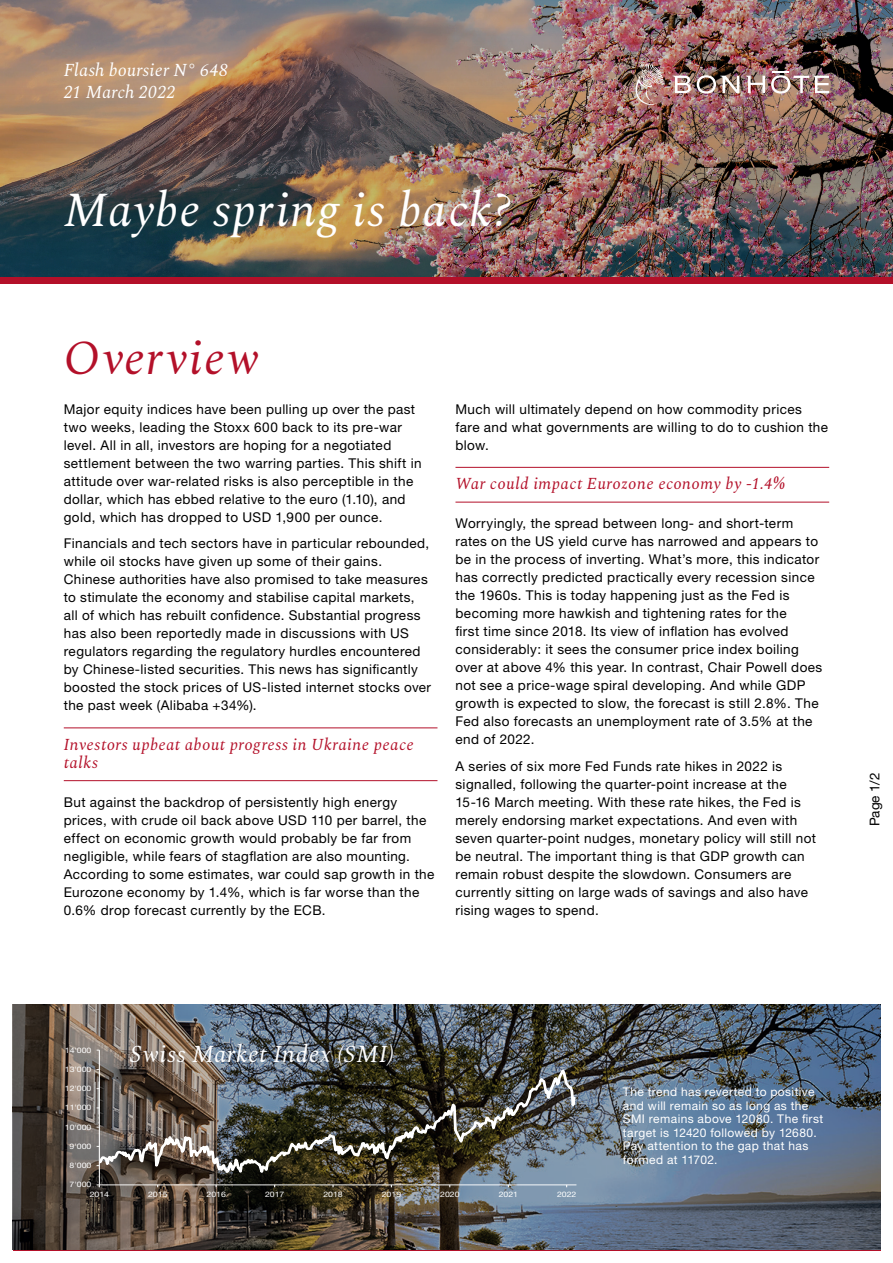
<style>
.page{position:relative;width:893px;height:1263px;background:#fff}
.page>*{position:absolute;margin:0;border:0;box-sizing:border-box;transform-origin:0 0}
.t1{font:italic 48px "Spectral";letter-spacing:.02em;color:#fff}
.t2{font:italic 48px "Spectral";letter-spacing:.025em;color:#b31029}
.t3{font:italic 24px "Spectral";letter-spacing:.03em;color:#fff}
.t4{font:italic 18px "Spectral";letter-spacing:.01em;color:#fff}
.t5{font:italic 16.5px/18px "Spectral";letter-spacing:.025em;color:#b31029}
.t6{font:13.5px/18px "Helvetica Neue LT Std";letter-spacing:.03em;color:#000}
.t7{font:12px/13.5px "Helvetica Neue LT Std";letter-spacing:.03em;color:#fff}
.t8{font:7.5px "Helvetica Neue LT Std";color:#fff;scale:1.16 1}
</style>
<div class="page">
<img style="left:13px;top:1005px;width:867px;height:245px">
<img style="left:0;top:0;width:893px;height:38px">
<img style="left:0;top:38px;width:893px;height:240px">
<div style="left:0;top:278px;width:893px;height:6px;background:#b31029"></div>
<hr style="left:99px;top:1050px;width:1px;height:135px;background:#fff">
<hr style="left:99px;top:1184px;width:477px;height:1px;background:#fff">
<img style="left:99px;top:1064px;width:478px;height:118px">
<hr style="left:64px;top:727px;width:373px;height:1px;background:#b31029">
<hr style="left:64px;top:780px;width:373px;height:1px;background:#b31029">
<hr style="left:455px;top:467px;width:374px;height:1px;background:#b31029">
<hr style="left:455px;top:502px;width:374px;height:1px;background:#b31029">
<h3 class="t4" style="left:64px;top:57px;width:166px">Flash boursier N° 648</h3>
<h3 class="t4" style="left:64px;top:79px;width:113px">21 March 2022</h3>
<h1 class="t1" style="left:64px;top:175px;width:449px">Maybe spring is back?</h1>
<h1 class="t2" style="left:64px;top:324px;width:196px">Overview</h1>
<p class="t6" style="left:64px;top:400px;width:359px">Major equity indices have been pulling up over the past two weeks, leading the Stoxx 600 back to its pre-war level. All in all, investors are hoping for a negotiated settlement between the two warring parties. This shift in attitude over war-related risks is also perceptible in the dollar, which has ebbed relative to the euro (1.10), and gold, which has dropped to USD 1,900 per ounce.</p>
<p class="t6" style="left:64px;top:534px;width:369px">Financials and tech sectors have in particular rebounded, while oil stocks have given up some of their gains.<br>Chinese authorities have also promised to take measures to stimulate the economy and stabilise capital markets, all of which has rebuilt confidence. Substantial progress has also been reportedly made in discussions with US regulators regarding the regulatory hurdles encountered by Chinese-listed securities. This news has significantly boosted the stock prices of US-listed internet stocks over the past week (Alibaba +34%).</p>
<p class="t5" style="left:64px;top:734px;width:352px">Investors upbeat about progress in Ukraine peace talks</p>
<p class="t6" style="left:64px;top:793px;width:372px">But against the backdrop of persistently high energy prices, with crude oil back above USD 110 per barrel, the effect on economic growth would probably be far from negligible, while fears of stagflation are also mounting.<br>According to some estimates, war could sap growth in the Eurozone economy by 1.4%, which is far worse than the 0.6% drop forecast currently by the ECB.</p>
<p class="t6" style="left:455px;top:400px;width:374px">Much will ultimately depend on how commodity prices fare and what governments are willing to do to cushion the blow.</p>
<p class="t5" style="left:455px;top:473px;width:331px">War could impact Eurozone economy by -1.4%</p>
<p class="t6" style="left:455px;top:514px;width:368px">Worryingly, the spread between long- and short-term rates on the US yield curve has narrowed and appears to be in the process of inverting. What’s more, this indicator has correctly predicted practically every recession since the 1960s. This is today happening just as the Fed is becoming more hawkish and tightening rates for the<br>first time since 2018. Its view of inflation has evolved considerably: it sees the consumer price index boiling over at above 4% this year. In contrast, Chair Powell does not see a price-wage spiral developing. And while GDP growth is expected to slow, the forecast is still 2.8%. The Fed also forecasts an unemployment rate of 3.5% at the end of 2022.</p>
<p class="t6" style="left:455px;top:757px;width:362px">A series of six more Fed Funds rate hikes in 2022 is signalled, following the quarter-point increase at the 15-16 March meeting. With these rate hikes, the Fed is merely endorsing market expectations. And even with seven quarter-point nudges, monetary policy will still not be neutral. The important thing is that GDP growth can remain robust despite the slowdown. Consumers are currently sitting on large wads of savings and also have rising wages to spend.</p>
<p class="t6" style="left:866px;top:826px;width:55px;rotate:-90deg">Page 1/2</p>
<p class="t8" style="left:65px;top:1045px;width:25px">14'000</p>
<p class="t8" style="left:65px;top:1065px;width:25px">13'000</p>
<p class="t8" style="left:65px;top:1084px;width:25px">12'000</p>
<p class="t8" style="left:65px;top:1103px;width:25px">11'000</p>
<p class="t8" style="left:65px;top:1122px;width:25px">10'000</p>
<p class="t8" style="left:70px;top:1142px;width:20px">9'000</p>
<p class="t8" style="left:70px;top:1161px;width:20px">8'000</p>
<p class="t8" style="left:70px;top:1180px;width:20px">7'000</p>
<h2 class="t3" style="left:130px;top:1036px;width:266px">Swiss Market Index (SMI)</h2>
<p class="t8" style="left:90px;top:1190px;width:18px">2014</p>
<p class="t8" style="left:148px;top:1190px;width:18px">2015</p>
<p class="t8" style="left:206px;top:1190px;width:18px">2016</p>
<p class="t8" style="left:265px;top:1190px;width:18px">2017</p>
<p class="t8" style="left:323px;top:1190px;width:18px">2018</p>
<p class="t8" style="left:382px;top:1190px;width:18px">2019</p>
<p class="t8" style="left:440px;top:1190px;width:18px">2020</p>
<p class="t8" style="left:499px;top:1190px;width:18px">2021</p>
<p class="t8" style="left:557px;top:1190px;width:18px">2022</p>
<p class="t7" style="left:623px;top:1085px;width:202px">The trend has reverted to positive and will remain so as long as the<br>SMI remains above 12080. The first target is 12420 followed by 12680.<br>Pay attention to the gap that has formed at 11702.</p>
</div>
